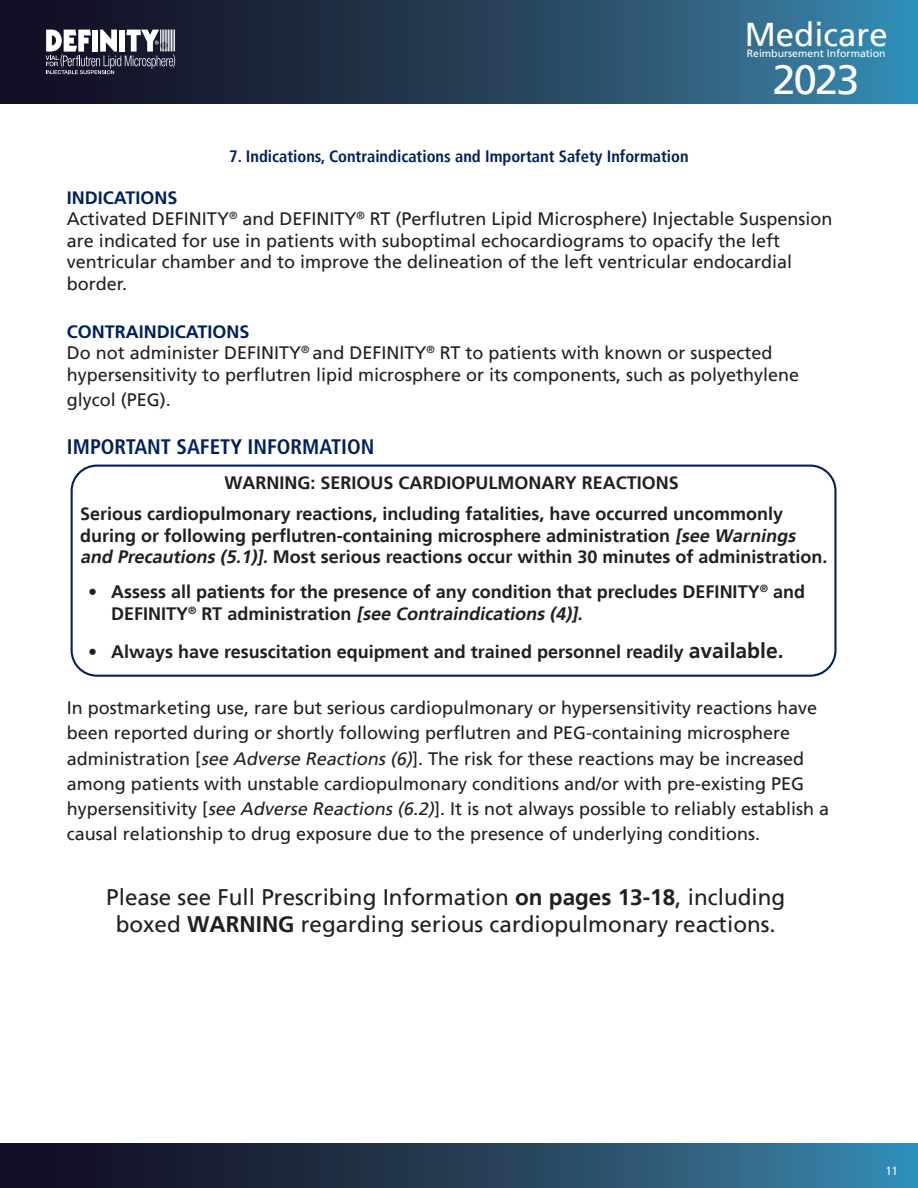
<style>
.page{position:relative;width:918px;height:1188px;background:#fff}
.page>*{position:absolute;margin:0;border:0;box-sizing:border-box;transform-origin:0 0}
.t1{font:41.55px "Frutiger LT";color:#fff}
.t2{font:33px "Frutiger LT";color:#fff}
.Body{font:22.5px/27px "Frutiger LT";color:#231f20;text-align:center}
.Headline{font:700 condensed 21.15px "Frutiger LT Std";color:#00215d}
.Body-2{font:18px/25.3px "Frutiger LT";color:#231f20}
.Headline-2{font:18px/21.6px "Frutiger LT";color:#231f20}
.Body-3{font:700 18px/21.6px "Frutiger LT";color:#231f20}
.Sub_Headline_Copy{font:700 18px "Frutiger LT";color:#231f20}
.t3{font:700 condensed 16.5px "Frutiger LT";color:#00215d}
.t4{font:condensed 12px "Frutiger LT";color:#fff}
.t5{font:10.5px "Frutiger LT";color:#fff}
.s1{font-family:"Frutiger LT Std";font-weight:700;color:#00215d}
.s2{font-style:italic}
.s3{font-size:21.15px}
.s4{font-weight:700}
</style>
<div class="page">
<svg style="left:0;top:1144px;width:918px;height:44px;background:#24425c"></svg>
<svg style="left:0;top:0;width:918px;height:104px;background:#25455f"></svg>
<svg style="left:46px;top:29px;width:129px;height:45px"></svg>
<div style="left:71px;top:465px;width:766px;height:212px;border:2px solid #00215d;border-radius:25px"></div>
<p class="t3" style="left:229px;top:146px;width:461px">7. Indications, Contraindications and Important Safety Information</p>
<h2 class="t2" style="left:745px;top:15px;width:145px">Medicare</h2>
<p class="t5" style="left:747px;top:47px;width:140px">Reimbursement Information</p>
<h1 class="t1" style="left:772px;top:55px;width:89px">2023</h1>
<p class="Headline-2" style="left:67px;top:187px;width:767px"><span class="s1">INDICATIONS<br></span>Activated DEFINITY<sup>®</sup> and DEFINITY<sup>®</sup> RT (Perflutren Lipid Microsphere) Injectable Suspension are indicated for use in patients with suboptimal echocardiograms to opacify the left ventricular chamber and to improve the delineation of the left ventricular endocardial border.</p>
<p class="Headline-2" style="left:67px;top:321px;width:734px"><span class="s1">CONTRAINDICATIONS<br></span>Do not administer DEFINITY<sup>®</sup> and DEFINITY<sup>®</sup> RT to patients with known or suspected hypersensitivity to perflutren lipid microsphere or its components, such as polyethylene</p>
<p class="Headline-2" style="left:67px;top:389px;width:106px">glycol (PEG).</p>
<p class="Headline" style="left:67px;top:434px;width:309px">IMPORTANT SAFETY INFORMATION</p>
<p class="Sub_Headline_Copy" style="left:225px;top:473px;width:456px">WARNING: SERIOUS CARDIOPULMONARY REACTIONS</p>
<p class="Body-3" style="left:80px;top:503px;width:749px">Serious cardiopulmonary reactions, including fatalities, have occurred uncommonly during or following perflutren-containing microsphere administration <span class="s2">[see Warnings and Precautions (5.1)].</span> Most serious reactions occur within 30 minutes of administration.</p>
<p class="Body-3" style="left:111px;top:581px;width:695px;text-indent:-23px">• Assess all patients for the presence of any condition that precludes DEFINITY<sup>®</sup> and<br>D E F I N I TY <sup>®</sup> RT a d m i n i s t r a t i o n <span class="s2">[see Contraindications (4)].</span></p>
<p class="Body-3" style="left:88px;top:641px;width:697px">• Always have resuscitation equipment and trained personnel readily <span class="s3">available.</span></p>
<p class="Body-2" style="left:67px;top:695px;width:764px">In postmarketing use, rare but serious cardiopulmonary or hypersensitivity reactions have been reported during or shortly following perflutren and PEG-containing microsphere administration [<span class="s2">seeAdverseReactions(6)</span>]. The risk for these reactions may be increased among patients with unstable cardiopulmonary conditions and/or with pre-existing PEG hypersensitivity [<span class="s2">seeAdverseReactions(6.2)</span>]. It is not always possible to reliably establish a causal relationship to drug exposure due to the presence of underlying conditions.</p>
<p class="Body" style="left:106px;top:884px;width:680px">Please see Full Prescribing Information <span class="s4">on pages 13-18</span>, including boxed <span class="s4">WARNING</span> regarding serious cardiopulmonary reactions.</p>
<p class="t4" style="left:886px;top:1164px;width:13px">11</p>
</div>
